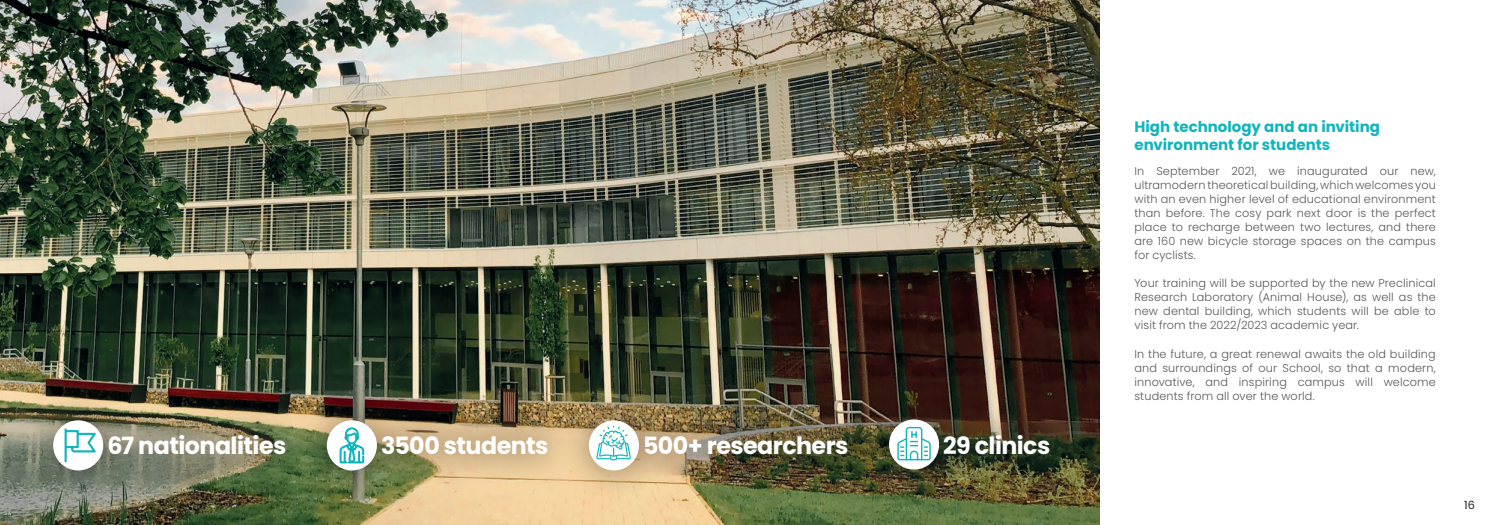
<style>
.page{position:relative;width:1489px;height:525px;background:#fff}
.page>*{position:absolute;margin:0;border:0;box-sizing:border-box;transform-origin:0 0}
.t1{font:700 23.75px "Poppins";letter-spacing:-.025em;color:#fff}
.t2{font:700 15px/17.8px "Poppins";color:#0fb5ba}
.t3{font:300 11.25px/14px "Poppins";letter-spacing:.015em;color:#57585a;text-align:justify}
.t4{font:11.25px "Poppins";color:#231f20}
</style>
<div class="page">
<img style="left:0;top:0;width:1098px;height:524px">
<div style="left:21px;top:387px;width:1059px;height:115px;background:#231f20;opacity:.4"></div>
<div style="left:53px;top:420px;width:50px;height:50px;background:#fff;border-radius:50%"></div>
<svg style="left:64px;top:428px;width:32px;height:34px"></svg>
<div style="left:327px;top:420px;width:50px;height:50px;background:#fff;border-radius:50%"></div>
<svg style="left:339px;top:427px;width:25px;height:37px"></svg>
<div style="left:589px;top:420px;width:50px;height:50px;background:#fff;border-radius:50%"></div>
<svg style="left:596px;top:425px;width:35px;height:35px"></svg>
<div style="left:889px;top:419px;width:50px;height:50px;background:#fff;border-radius:50%"></div>
<svg style="left:897px;top:426px;width:33px;height:34px"></svg>
<h1 class="t1" style="left:107px;top:431px;width:180px">67 nationalities</h1>
<h1 class="t1" style="left:381px;top:431px;width:169px">3500 students</h1>
<h1 class="t1" style="left:643px;top:431px;width:207px">500+ researchers</h1>
<h1 class="t1" style="left:942px;top:431px;width:109px">29 clinics</h1>
<h2 class="t2" style="left:1134px;top:118px;width:247px">High technology and an inviting environment for students</h2>
<p class="t3" style="left:1134px;top:164px;width:303px">In September 2021, we inaugurated our new, ultramodern theoretical building, which welcomes you with an even higher level of educational environment than before. The cosy park next door is the perfect place to recharge between two lectures, and there are 160 new bicycle storage spaces on the campus for cyclists.</p>
<p class="t3" style="left:1134px;top:276px;width:303px">Your training will be supported by the new Preclinical Research Laboratory (Animal House), as well as the new dental building, which students will be able to visit from the 2022/2023 academic year.</p>
<p class="t3" style="left:1134px;top:346px;width:303px">In the future, a great renewal awaits the old building and surroundings of our School, so that a modern, innovative, and inspiring campus will welcome students from all over the world.</p>
<p class="t4" style="left:1463px;top:498px;width:12px">16</p>
</div>
